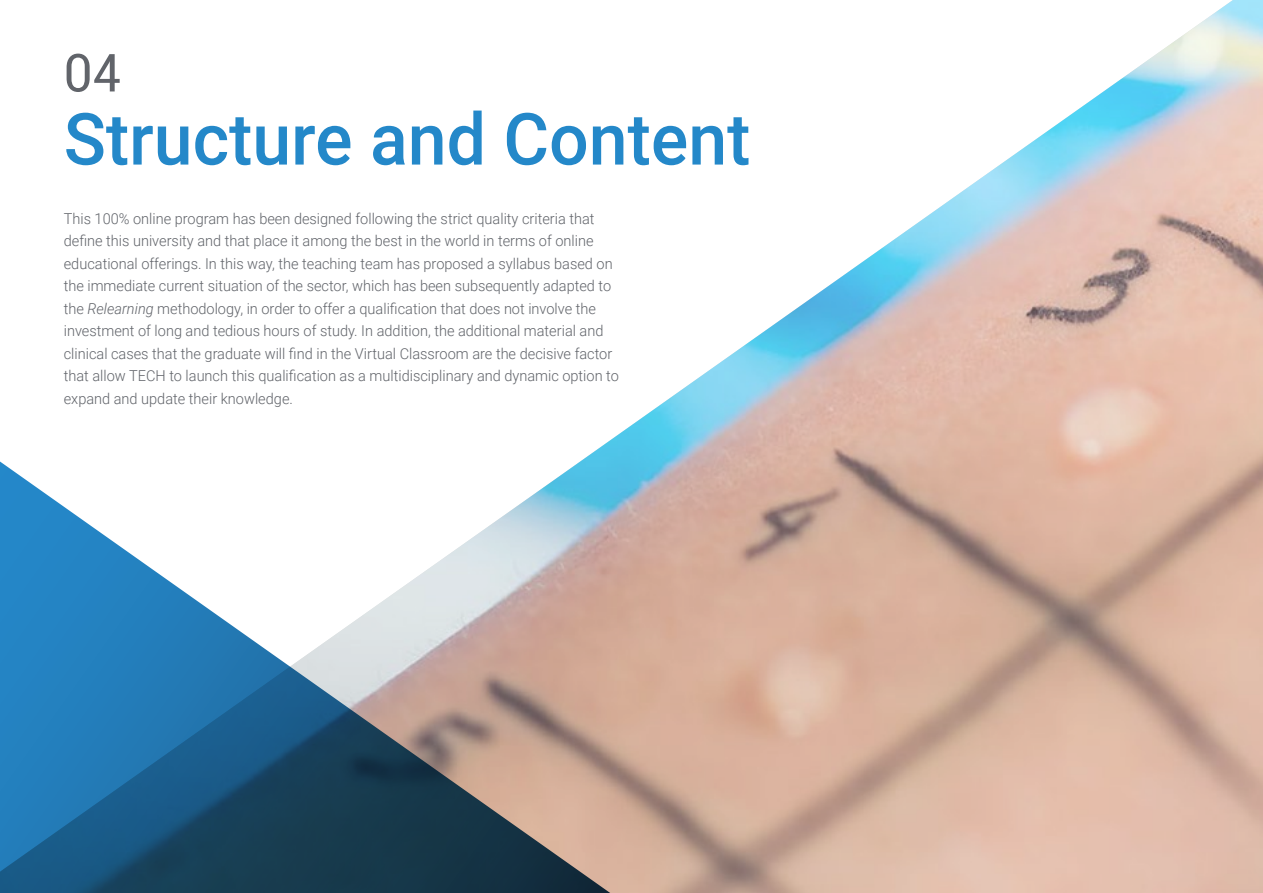
<style>
.page{position:relative;width:1263px;height:893px;background:#fff}
.page>*{position:absolute;margin:0;border:0;box-sizing:border-box;transform-origin:0 0}
.t1{font:500 72px "Roboto";color:#2488c9}
.t2{font:52.5px "Roboto";color:#61646a}
.t3{font:300 15px/22.5px "Roboto";color:#61646a}
.s1{font-style:italic}
</style>
<div class="page">
<img style="left:602px;top:0;width:661px;height:893px">
<svg style="left:0;top:446px;width:640px;height:447px"></svg>
<h2 class="t2" style="left:64px;top:36px;width:59px">04</h2>
<h1 class="t1" style="left:64px;top:89px;width:688px">Structure and Content</h1>
<p class="t3" style="left:64px;top:207px;width:557px">This 100% online program has been designed following the strict quality criteria that define this university and that place it among the best in the world in terms of online educational offerings. In this way, the teaching team has proposed a syllabus based on the immediate current situation of the sector, which has been subsequently adapted to the <span class="s1">Relearning</span> methodology, in order to offer a qualification that does not involve the investment of long and tedious hours of study. In addition, the additional material and clinical cases that the graduate will find in the Virtual Classroom are the decisive factor that allow TECH to launch this qualification as a multidisciplinary and dynamic option to expand and update their knowledge.</p>
</div>
